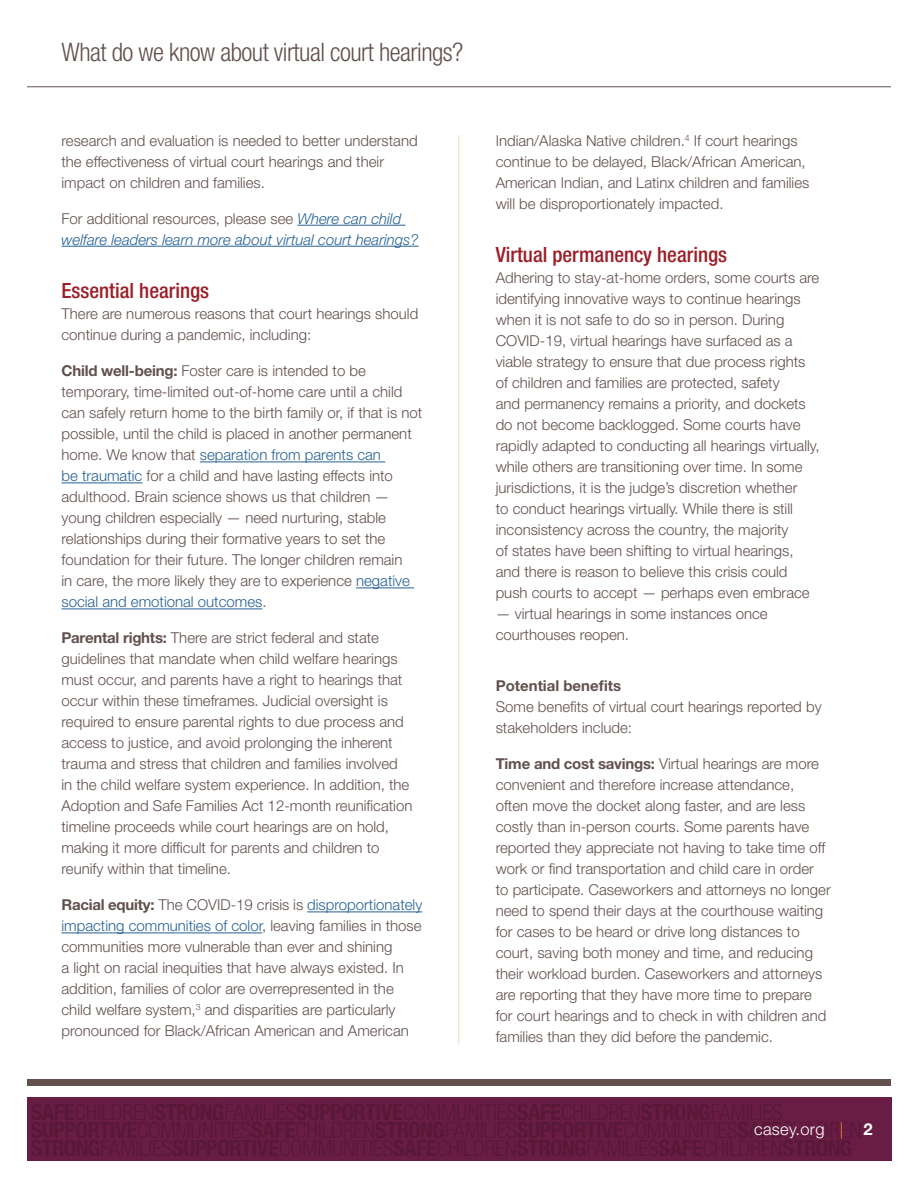
<style>
.page{position:relative;width:918px;height:1188px;background:#fff}
.page>*{position:absolute;margin:0;border:0;box-sizing:border-box;transform-origin:0 0}
.t1{font:300 condensed 25.5px "Helvetica Neue LT Std";letter-spacing:-.02em;color:#61504d}
.Head_2{font:500 condensed 21px "Helvetica Neue LT Std";color:#9d1e28}
.t2{font:300 16.5px "Helvetica Neue LT Std";letter-spacing:.02em;color:#fff}
.body{font:300 15px/21px "Helvetica Neue LT Std";color:#61504d}
.body-2{font:italic 300 15px/21px "Helvetica Neue LT Std";color:#266194}
.Head_3{font:700 15px "Helvetica Neue LT Std";color:#61504d}
.s1{font-style:normal;color:#61504d}
.s2{font-weight:700}
.s3{color:#266194}
.s4{color:#f28a20}
</style>
<div class="page">
<div style="left:27px;top:1098px;width:864px;height:63px;background:#691d45"></div>
<div style="left:27px;top:1079px;width:864px;height:7px;background:#61504d"></div>
<hr style="left:27px;top:86px;width:864px;height:1px;background:#61504d">
<hr style="left:297px;top:225px;width:109px;height:1px;background:#266194">
<hr style="left:62px;top:246px;width:357px;height:1px;background:#266194">
<hr style="left:200px;top:462px;width:185px;height:1px;background:#266194">
<hr style="left:62px;top:483px;width:80px;height:1px;background:#266194">
<hr style="left:356px;top:588px;width:58px;height:1px;background:#266194">
<hr style="left:62px;top:609px;width:200px;height:1px;background:#266194">
<hr style="left:307px;top:912px;width:115px;height:1px;background:#266194">
<hr style="left:62px;top:933px;width:200px;height:1px;background:#266194">
<hr style="left:458px;top:135px;width:1px;height:909px;background:#e6e2b2">
<h1 class="t1" style="left:62px;top:37px;width:403px">What do we know about virtual court hearings?</h1>
<p class="body" style="left:62px;top:130px;width:358px">research and evaluation is needed to better understand the effectiveness of virtual court hearings and their impact on children and families.</p>
<p class="body-2" style="left:62px;top:208px;width:359px"><span class="s1">For additional resources, please see</span> Where can child welfare leaders learn more about virtual court hearings?</p>
<p class="Head_2" style="left:62px;top:278px;width:149px">Essential hearings</p>
<p class="body" style="left:62px;top:303px;width:358px">There are numerous reasons that court hearings should continue during a pandemic, including:</p>
<p class="body" style="left:62px;top:360px;width:362px"><span class="s2">Child well-being:</span> Foster care is intended to be temporary, time-limited out-of-home care until a child can safely return home to the birth family or, if that is not possible, until the child is placed in another permanent home. We know that <span class="s3">separation from parents can<br>be traumatic</span> for a child and have lasting effects into adulthood. Brain science shows us that children — young children especially — need nurturing, stable relationships during their formative years to set the foundation for their future. The longer children remain<br>in care, the more likely they are to experience <span class="s3">negative social and emotional outcomes</span>.</p>
<p class="body" style="left:62px;top:627px;width:352px"><span class="s2">Parental rights:</span> There are strict federal and state guidelines that mandate when child welfare hearings must occur, and parents have a right to hearings that occur within these timeframes. Judicial oversight is required to ensure parental rights to due process and access to justice, and avoid prolonging the inherent trauma and stress that children and families involved in the child welfare system experience. In addition, the Adoption and Safe Families Act 12-month reunification timeline proceeds while court hearings are on hold, making it more difficult for parents and children to reunify within that timeline.</p>
<p class="body" style="left:62px;top:894px;width:362px"><span class="s2">Racial equity:</span> The COVID-19 crisis is <span class="s3">disproportionately impacting communities of color</span>, leaving families in those communities more vulnerable than ever and shining<br>a light on racial inequities that have always existed. In addition, families of color are overrepresented in the child welfare system,<sup>3</sup> and disparities are particularly pronounced for Black/African American and American</p>
<p class="body" style="left:496px;top:130px;width:315px">Indian/Alaska Native children.<sup>4</sup> If court hearings continue to be delayed, Black/African American, American Indian, and Latinx children and families will be disproportionately impacted.</p>
<p class="Head_2" style="left:496px;top:242px;width:233px">Virtual permanency hearings</p>
<p class="body" style="left:496px;top:267px;width:325px">Adhering to stay-at-home orders, some courts are identifying innovative ways to continue hearings when it is not safe to do so in person. During COVID-19, virtual hearings have surfaced as a viable strategy to ensure that due process rights of children and families are protected, safety<br>and permanency remains a priority, and dockets do not become backlogged. Some courts have rapidly adapted to conducting all hearings virtually, while others are transitioning over time. In some jurisdictions, it is the judge’s discretion whether<br>to conduct hearings virtually. While there is still inconsistency across the country, the majority<br>of states have been shifting to virtual hearings, and there is reason to believe this crisis could push courts to accept — perhaps even embrace</p>
<p class="body" style="left:496px;top:603px;width:273px">— virtual hearings in some instances once courthouses reopen.</p>
<p class="Head_3" style="left:496px;top:676px;width:127px">Potential benefits</p>
<p class="body" style="left:496px;top:696px;width:327px">Some benefits of virtual court hearings reported by stakeholders include:</p>
<p class="body" style="left:496px;top:753px;width:337px"><span class="s2">Time and cost savings:</span> Virtual hearings are more convenient and therefore increase attendance,<br>often move the docket along faster, and are less costly than in-person courts. Some parents have reported they appreciate not having to take time off work or find transportation and child care in order<br>to participate. Caseworkers and attorneys no longer need to spend their days at the courthouse waiting for cases to be heard or drive long distances to court, saving both money and time, and reducing their workload burden. Caseworkers and attorneys are reporting that they have more time to prepare for court hearings and to check in with children and families than they did before the pandemic.</p>
<p class="t2" style="left:754px;top:1119px;width:120px">casey.org <span class="s4">|</span> <span class="s2">2</span></p>
</div>
